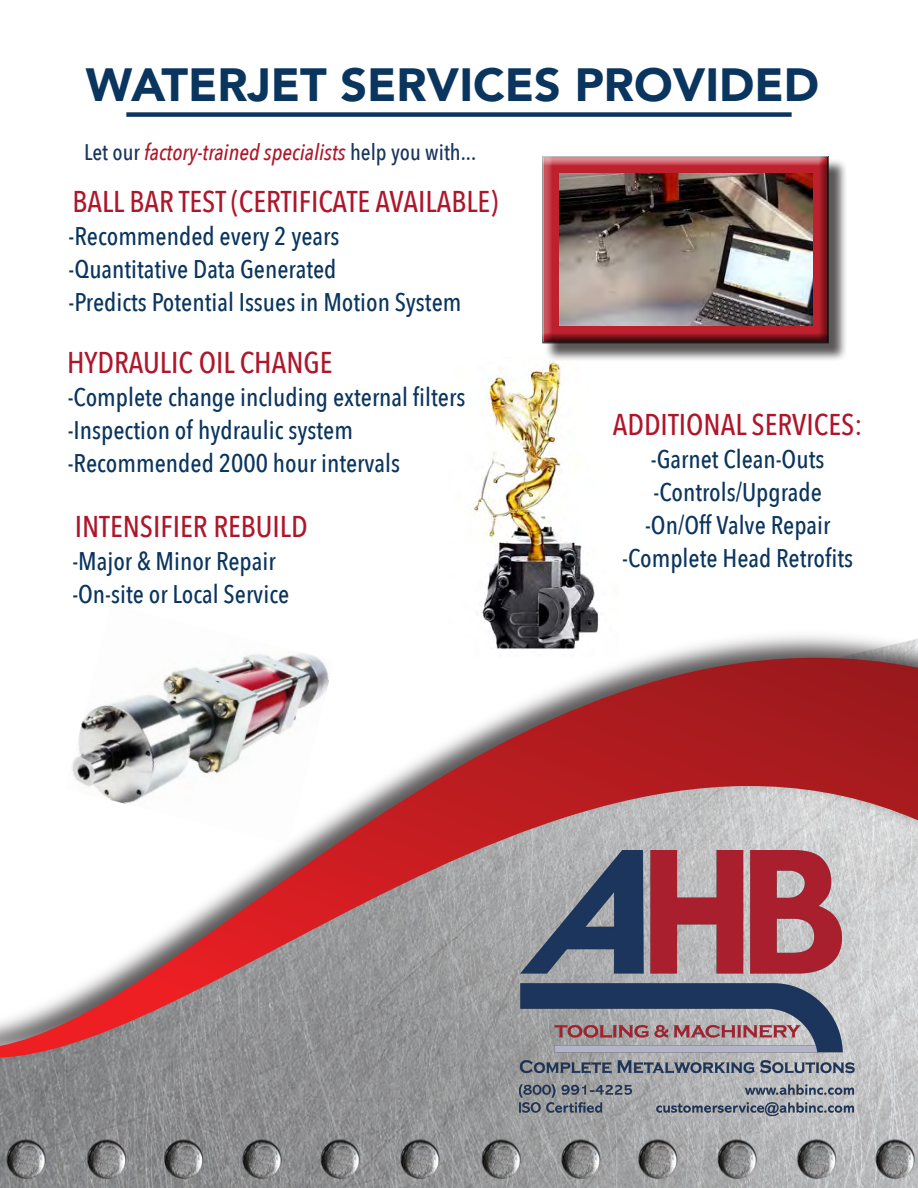
<style>
.page{position:relative;width:918px;height:1188px;background:#fff}
.page>*{position:absolute;margin:0;border:0;box-sizing:border-box;transform-origin:0 0}
.t1{font:900 46.5px "Avenir";color:#0a355e}
.Subheading{font:500 30px "Avenir Next Condensed";color:#ae172b}
.Subheading-2{font:500 25.5px "Avenir Next Condensed";color:#0a355e}
.Paragraph_Style_2{font:italic 500 22.5px "Avenir Next Condensed";color:#ae172b}
.s1{font-style:normal;color:#18355d}
</style>
<div class="page">
<img style="left:0;top:1070px;width:918px;height:118px">
<img style="left:0;top:635px;width:918px;height:435px">
<svg style="left:0;top:658px;width:918px;height:400px"></svg>
<img style="left:65px;top:635px;width:269px;height:209px">
<img style="left:449px;top:362px;width:169px;height:295px">
<div style="left:544px;top:158px;width:303px;height:204px;background:#231f20;opacity:.75"></div>
<div style="left:541px;top:156px;width:290px;height:189px;background:#231f20;opacity:.75"></div>
<img style="left:559px;top:173px;width:253px;height:152px">
<svg style="left:541px;top:156px;width:22px;height:129px;background:#b55259"></svg>
<div style="left:126px;top:112px;width:666px;height:5px;background:#0a355e"></div>
<img style="left:519px;top:850px;width:337px;height:267px">
<p class="t1" style="left:86px;top:44px;width:735px">WATERJET SERVICES PROVIDED</p>
<p class="Paragraph_Style_2" style="left:84px;top:139px;width:393px"><span class="s1">Let our</span> factory-trained specialists <span class="s1">help you with...</span></p>
<p class="Subheading" style="left:72px;top:183px;width:427px">BALL BAR TEST (CERTIFICATE AVAILABLE)</p>
<p class="Subheading-2" style="left:69px;top:220px;width:272px">-Recommended every 2 years</p>
<p class="Subheading-2" style="left:69px;top:253px;width:269px">-Quantitative Data Generated</p>
<p class="Subheading-2" style="left:69px;top:286px;width:394px">-Predicts Potential Issues in Motion System</p>
<p class="Subheading" style="left:67px;top:345px;width:267px">HYDRAULIC OIL CHANGE</p>
<p class="Subheading-2" style="left:68px;top:382px;width:399px">-Complete change including external filters</p>
<p class="Subheading-2" style="left:68px;top:415px;width:287px">-Inspection of hydraulic system</p>
<p class="Subheading-2" style="left:68px;top:448px;width:334px">-Recommended 2000 hour intervals</p>
<p class="Subheading" style="left:75px;top:509px;width:235px">INTENSIFIER REBUILD</p>
<p class="Subheading-2" style="left:72px;top:546px;width:205px">-Major &amp; Minor Repair</p>
<p class="Subheading-2" style="left:72px;top:579px;width:218px">-On-site or Local Service</p>
<p class="Subheading" style="left:613px;top:406px;width:251px">ADDITIONAL SERVICES:</p>
<p class="Subheading-2" style="left:651px;top:443px;width:175px">-Garnet Clean-Outs</p>
<p class="Subheading-2" style="left:654px;top:476px;width:170px">-Controls/Upgrade</p>
<p class="Subheading-2" style="left:645px;top:509px;width:187px">-On/Off Valve Repair</p>
<p class="Subheading-2" style="left:622px;top:542px;width:232px">-Complete Head Retrofits</p>
</div>
